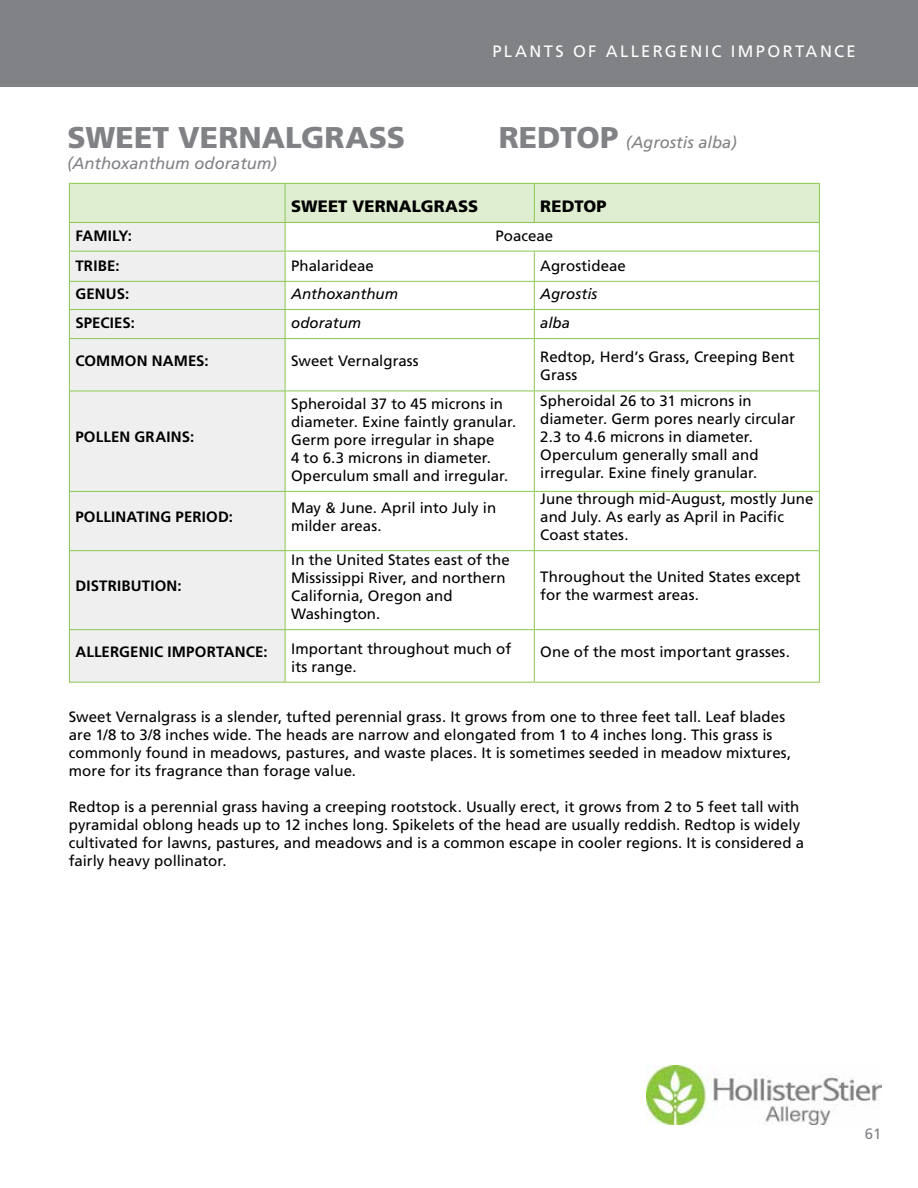
<style>
.page{position:relative;width:918px;height:1188px;background:#fff}
.page>*{position:absolute;margin:0;border:0;box-sizing:border-box;transform-origin:0 0}
.t1{font:900 30px "Frutiger LT Std";color:#808285}
.t2{font:italic 16.5px "Frutiger LT Std";color:#808285}
.t3{font:16.5px "Frutiger LT Std";letter-spacing:.145em;color:#fff}
.t4{font:900 16.5px "Frutiger LT Std";letter-spacing:.01em;color:#000}
.t5{font:15px/18px "Frutiger LT Std";letter-spacing:.005em;color:#000}
.t6{font:700 15px "Frutiger LT Std";letter-spacing:.01em;color:#000}
.t7{font:italic 15px "Frutiger LT Std";color:#000}
.t8{font:15px "Frutiger LT Std";color:#808285}
.s1{font-weight:900;font-style:normal;font-size:30px}
</style>
<div class="page">
<div style="left:0;top:0;width:918px;height:86px;background:#808285"></div>
<img style="left:646px;top:1066px;width:235px;height:59px">
<div style="left:70px;top:252px;width:215px;height:430px;background:#efeff0"></div>
<svg style="left:69px;top:183px;width:751px;height:68px"></svg>
<hr style="left:69px;top:251px;width:216px;height:1px;background:#8bc751">
<hr style="left:69px;top:251px;width:1px;height:30px;background:#8bc751">
<hr style="left:285px;top:251px;width:249px;height:1px;background:#8bc751">
<hr style="left:285px;top:251px;width:1px;height:30px;background:#8bc751">
<hr style="left:534px;top:251px;width:286px;height:1px;background:#8bc751">
<hr style="left:534px;top:251px;width:1px;height:30px;background:#8bc751">
<hr style="left:819px;top:251px;width:1px;height:30px;background:#8bc751">
<hr style="left:69px;top:281px;width:216px;height:1px;background:#8bc751">
<hr style="left:285px;top:281px;width:249px;height:1px;background:#8bc751">
<hr style="left:534px;top:281px;width:286px;height:1px;background:#8bc751">
<hr style="left:69px;top:309px;width:216px;height:1px;background:#8bc751">
<svg style="left:69px;top:282px;width:1px;height:56px"></svg>
<hr style="left:285px;top:309px;width:249px;height:1px;background:#8bc751">
<svg style="left:285px;top:282px;width:1px;height:56px"></svg>
<hr style="left:534px;top:309px;width:286px;height:1px;background:#8bc751">
<svg style="left:534px;top:282px;width:1px;height:56px"></svg>
<svg style="left:819px;top:282px;width:1px;height:56px"></svg>
<hr style="left:69px;top:338px;width:216px;height:1px;background:#8bc751">
<hr style="left:69px;top:339px;width:1px;height:52px;background:#8bc751">
<hr style="left:285px;top:338px;width:249px;height:1px;background:#8bc751">
<hr style="left:285px;top:339px;width:1px;height:52px;background:#8bc751">
<hr style="left:534px;top:338px;width:286px;height:1px;background:#8bc751">
<hr style="left:534px;top:339px;width:1px;height:52px;background:#8bc751">
<hr style="left:819px;top:339px;width:1px;height:52px;background:#8bc751">
<hr style="left:69px;top:391px;width:216px;height:1px;background:#8bc751">
<hr style="left:69px;top:391px;width:1px;height:100px;background:#8bc751">
<hr style="left:285px;top:391px;width:249px;height:1px;background:#8bc751">
<hr style="left:285px;top:391px;width:1px;height:100px;background:#8bc751">
<hr style="left:534px;top:391px;width:286px;height:1px;background:#8bc751">
<hr style="left:534px;top:391px;width:1px;height:100px;background:#8bc751">
<hr style="left:819px;top:391px;width:1px;height:100px;background:#8bc751">
<hr style="left:69px;top:491px;width:216px;height:1px;background:#8bc751">
<hr style="left:69px;top:492px;width:1px;height:58px;background:#8bc751">
<hr style="left:285px;top:491px;width:249px;height:1px;background:#8bc751">
<hr style="left:285px;top:492px;width:1px;height:58px;background:#8bc751">
<hr style="left:534px;top:491px;width:286px;height:1px;background:#8bc751">
<hr style="left:534px;top:492px;width:1px;height:58px;background:#8bc751">
<hr style="left:819px;top:492px;width:1px;height:58px;background:#8bc751">
<hr style="left:69px;top:550px;width:216px;height:1px;background:#8bc751">
<hr style="left:69px;top:551px;width:1px;height:78px;background:#8bc751">
<hr style="left:285px;top:550px;width:249px;height:1px;background:#8bc751">
<hr style="left:285px;top:551px;width:1px;height:78px;background:#8bc751">
<hr style="left:534px;top:550px;width:286px;height:1px;background:#8bc751">
<hr style="left:534px;top:551px;width:1px;height:78px;background:#8bc751">
<hr style="left:819px;top:551px;width:1px;height:78px;background:#8bc751">
<hr style="left:69px;top:629px;width:216px;height:1px;background:#8bc751">
<hr style="left:69px;top:630px;width:1px;height:52px;background:#8bc751">
<hr style="left:285px;top:629px;width:249px;height:1px;background:#8bc751">
<hr style="left:285px;top:630px;width:1px;height:52px;background:#8bc751">
<hr style="left:534px;top:629px;width:286px;height:1px;background:#8bc751">
<hr style="left:534px;top:630px;width:1px;height:52px;background:#8bc751">
<hr style="left:819px;top:630px;width:1px;height:52px;background:#8bc751">
<hr style="left:69px;top:682px;width:216px;height:1px;background:#8bc751">
<hr style="left:285px;top:682px;width:249px;height:1px;background:#8bc751">
<hr style="left:534px;top:682px;width:286px;height:1px;background:#8bc751">
<h1 class="t1" style="left:67px;top:119px;width:339px">SWEET VERNALGRASS</h1>
<p class="t2" style="left:67px;top:153px;width:211px">(Anthoxanthum odoratum)</p>
<p class="t3" style="left:492px;top:42px;width:365px">PLANTS OF ALLERGENIC IMPORTANCE</p>
<p class="t2" style="left:499px;top:132px;width:240px"><span class="s1">REDTOP</span> (Agrostis alba)</p>
<p class="t4" style="left:291px;top:196px;width:189px">SWEET VERNALGRASS</p>
<p class="t4" style="left:540px;top:196px;width:68px">REDTOP</p>
<p class="t6" style="left:75px;top:226px;width:58px">FAMILY:</p>
<p class="t5" style="left:495px;top:226px;width:59px">Poaceae</p>
<p class="t6" style="left:75px;top:257px;width:46px">TRIBE:</p>
<p class="t5" style="left:291px;top:257px;width:84px">Phalarideae</p>
<p class="t5" style="left:540px;top:257px;width:87px">Agrostideae</p>
<p class="t6" style="left:75px;top:285px;width:55px">GENUS:</p>
<p class="t7" style="left:291px;top:285px;width:108px">Anthoxanthum</p>
<p class="t7" style="left:540px;top:285px;width:59px">Agrostis</p>
<p class="t6" style="left:75px;top:314px;width:61px">SPECIES:</p>
<p class="t7" style="left:291px;top:314px;width:72px">odoratum</p>
<p class="t7" style="left:540px;top:314px;width:32px">alba</p>
<p class="t6" style="left:75px;top:352px;width:135px">COMMON NAMES:</p>
<p class="t5" style="left:291px;top:352px;width:129px">Sweet Vernalgrass</p>
<p class="t5" style="left:540px;top:348px;width:256px">Redtop, Herd’s Grass, Creeping Bent<br>Grass</p>
<p class="t6" style="left:75px;top:428px;width:120px">POLLEN GRAINS:</p>
<p class="t5" style="left:291px;top:395px;width:227px">Spheroidal 37 to 45 microns in diameter. Exine faintly granular.<br>Germ pore irregular in shape<br>4 to 6.3 microns in diameter.<br>Operculum small and irregular.</p>
<p class="t5" style="left:540px;top:392px;width:256px">Spheroidal 26 to 31 microns in diameter. Germ pores nearly circular<br>2.3 to 4.6 microns in diameter.<br>Operculum generally small and irregular. Exine finely granular.</p>
<p class="t6" style="left:75px;top:508px;width:159px">POLLINATING PERIOD:</p>
<p class="t5" style="left:291px;top:499px;width:207px">May &amp; June. April into July in milder areas.</p>
<p class="t5" style="left:540px;top:490px;width:275px">June through mid-August, mostly June and July. As early as April in Pacific<br>Coast states.</p>
<p class="t6" style="left:75px;top:577px;width:108px">DISTRIBUTION:</p>
<p class="t5" style="left:291px;top:551px;width:220px">In the United States east of the<br>Mississippi River, and northern<br>California, Oregon and<br>Washington.</p>
<p class="t5" style="left:540px;top:568px;width:262px">Throughout the United States except for the warmest areas.</p>
<p class="t6" style="left:75px;top:643px;width:194px">ALLERGENIC IMPORTANCE:</p>
<p class="t5" style="left:291px;top:640px;width:222px">Important throughout much of its range.</p>
<p class="t5" style="left:540px;top:643px;width:251px">One of the most important grasses.</p>
<p class="t5" style="left:69px;top:708px;width:724px">Sweet Vernalgrass is a slender, tufted perennial grass. It grows from one to three feet tall. Leaf blades are 1/8 to 3/8 inches wide. The heads are narrow and elongated from 1 to 4 inches long. This grass is commonly found in meadows, pastures, and waste places. It is sometimes seeded in meadow mixtures, more for its fragrance than forage value.</p>
<p class="t5" style="left:69px;top:798px;width:737px">Redtop is a perennial grass having a creeping rootstock. Usually erect, it grows from 2 to 5 feet tall with pyramidal oblong heads up to 12 inches long. Spikelets of the head are usually reddish. Redtop is widely cultivated for lawns, pastures, and meadows and is a common escape in cooler regions. It is considered a fairly heavy pollinator.</p>
<p class="t8" style="left:865px;top:1125px;width:18px">61</p>
</div>
